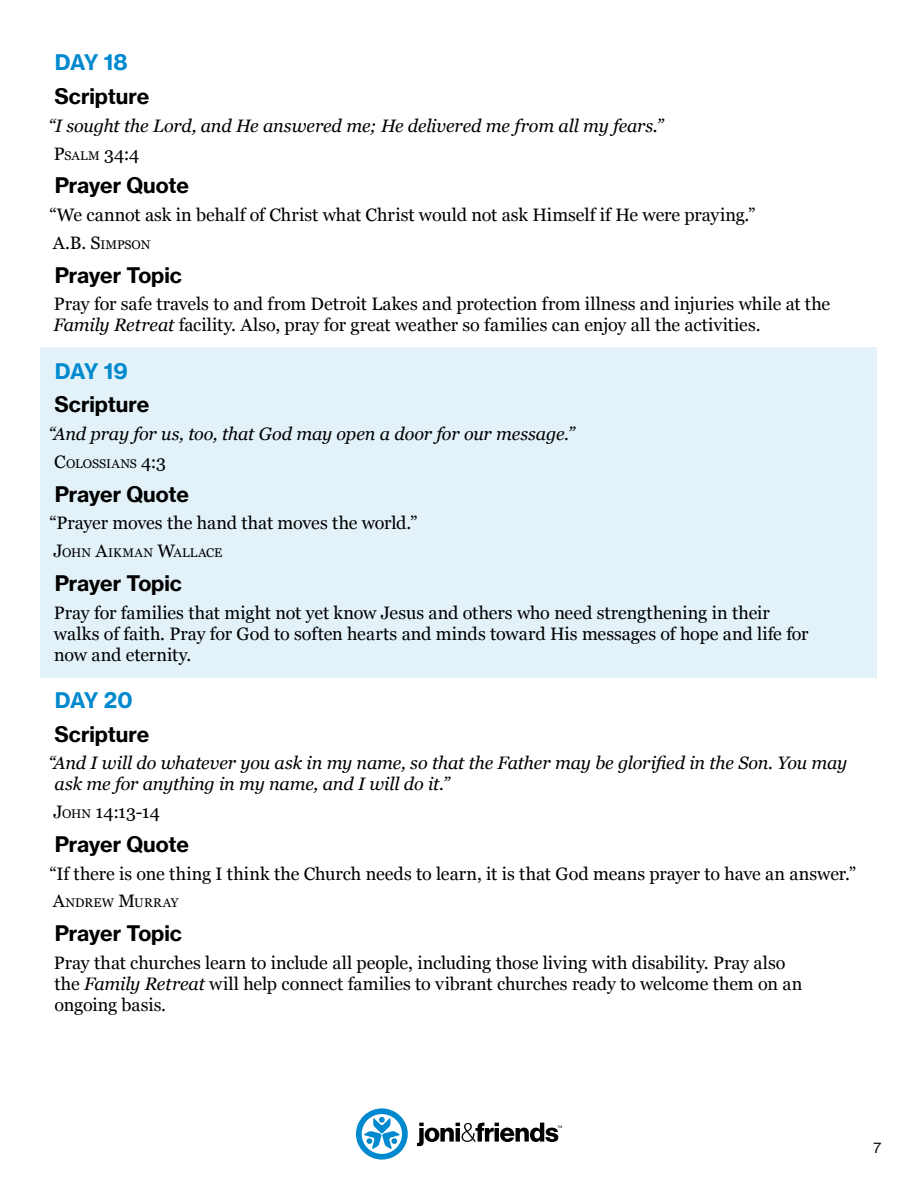
<style>
.page{position:relative;width:918px;height:1188px;background:#fff}
.page>*{position:absolute;margin:0;border:0;box-sizing:border-box;transform-origin:0 0}
.t1{font:700 21px "N Haas Grotesk TX Pro";letter-spacing:-.01em;color:#000}
.t2{font:700 21px "N Haas Grotesk TX Pro";letter-spacing:-.02em;color:#0089cf}
.t3{font:18px/21px "Georgia";letter-spacing:-.005em;color:#000}
.t4{font:italic 18px/27.8px "Georgia";letter-spacing:-.01em;color:#000}
.t5{font:18px "Georgia";color:#000}
.t6{font:15px "Haas Grot Disp 55 Roman";color:#000}
.t7{font:12.6px "Georgia";letter-spacing:.01em;color:#000}
.s1{font-style:normal}
.s2{font-style:normal;font-size:12.6px}
.s3{font-size:18px}
.s4{font-style:italic}
.s5{font-size:12.6px}
</style>
<div class="page">
<svg style="left:356px;top:1108px;width:52px;height:52px"></svg>
<svg style="left:417px;top:1122px;width:145px;height:24px"></svg>
<div style="left:40px;top:347px;width:838px;height:330px;background:#e2f2f8"></div>
<p class="t2" style="left:55px;top:49px;width:75px">DAY 18</p>
<p class="t1" style="left:54px;top:83px;width:97px">Scripture</p>
<p class="t4" style="left:48px;top:111px;width:617px">“I sought the Lord, and He answered me; He delivered me from all my fears.”<br><span class="s1">P</span><span class="s2">SALM</span> <span class="s1">34:4</span></p>
<p class="t1" style="left:55px;top:172px;width:136px">Prayer Quote</p>
<p class="t3" style="left:49px;top:204px;width:708px">“We cannot ask in behalf of Christ what Christ would not ask Himself if He were praying.”</p>
<p class="t7" style="left:53px;top:235px;width:99px"><span class="s3">A.B. S</span>IMPSON</p>
<p class="t1" style="left:55px;top:262px;width:129px">Prayer Topic</p>
<p class="t3" style="left:53px;top:293px;width:778px">Pray for safe travels to and from Detroit Lakes and protection from illness and injuries while at the<br><span class="s4">Family Retreat</span> facility. Also, pray for great weather so families can enjoy all the activities.</p>
<p class="t2" style="left:55px;top:358px;width:75px">DAY 19</p>
<p class="t1" style="left:54px;top:391px;width:97px">Scripture</p>
<p class="t4" style="left:48px;top:419px;width:528px">“And pray for us, too, that God may open a door for our message.”</p>
<p class="t7" style="left:54px;top:454px;width:113px"><span class="s3">C</span>OLOSSIANS <span class="s3">4:3</span></p>
<p class="t1" style="left:55px;top:481px;width:136px">Prayer Quote</p>
<p class="t3" style="left:49px;top:512px;width:369px">“Prayer moves the hand that moves the world.”</p>
<p class="t7" style="left:54px;top:544px;width:170px"><span class="s3">J</span>OHN <span class="s3">A</span>IKMAN <span class="s3">W</span>ALLACE</p>
<p class="t1" style="left:55px;top:570px;width:129px">Prayer Topic</p>
<p class="t3" style="left:54px;top:601px;width:756px">Pray for families that might not yet know Jesus and others who need strengthening in their walks of faith. Pray for God to soften hearts and minds toward His messages of hope and life for now and eternity.</p>
<p class="t2" style="left:55px;top:687px;width:79px">DAY 20</p>
<p class="t1" style="left:54px;top:721px;width:97px">Scripture</p>
<p class="t4" style="left:55px;top:752px;width:794px;line-height:21px;text-indent:-6px">“And I will do whatever you ask in my name, so that the Father may be glorified in the Son. You may ask me for anything in my name, and I will do it.”</p>
<p class="t5" style="left:54px;top:799px;width:108px">J<span class="s5">OHN</span> 14:13-14</p>
<p class="t1" style="left:55px;top:831px;width:136px">Prayer Quote</p>
<p class="t3" style="left:49px;top:862px;width:808px">“If there is one thing I think the Church needs to learn, it is that God means prayer to have an answer.”</p>
<p class="t7" style="left:53px;top:894px;width:127px"><span class="s3">A</span>NDREW <span class="s3">M</span>URRAY</p>
<p class="t1" style="left:55px;top:920px;width:129px">Prayer Topic</p>
<p class="t3" style="left:54px;top:951px;width:750px">Pray that churches learn to include all people, including those living with disability. Pray also the <span class="s4">Family Retreat</span> will help connect families to vibrant churches ready to welcome them on an ongoing basis.</p>
<p class="t6" style="left:874px;top:1139px;width:9px">7</p>
</div>
